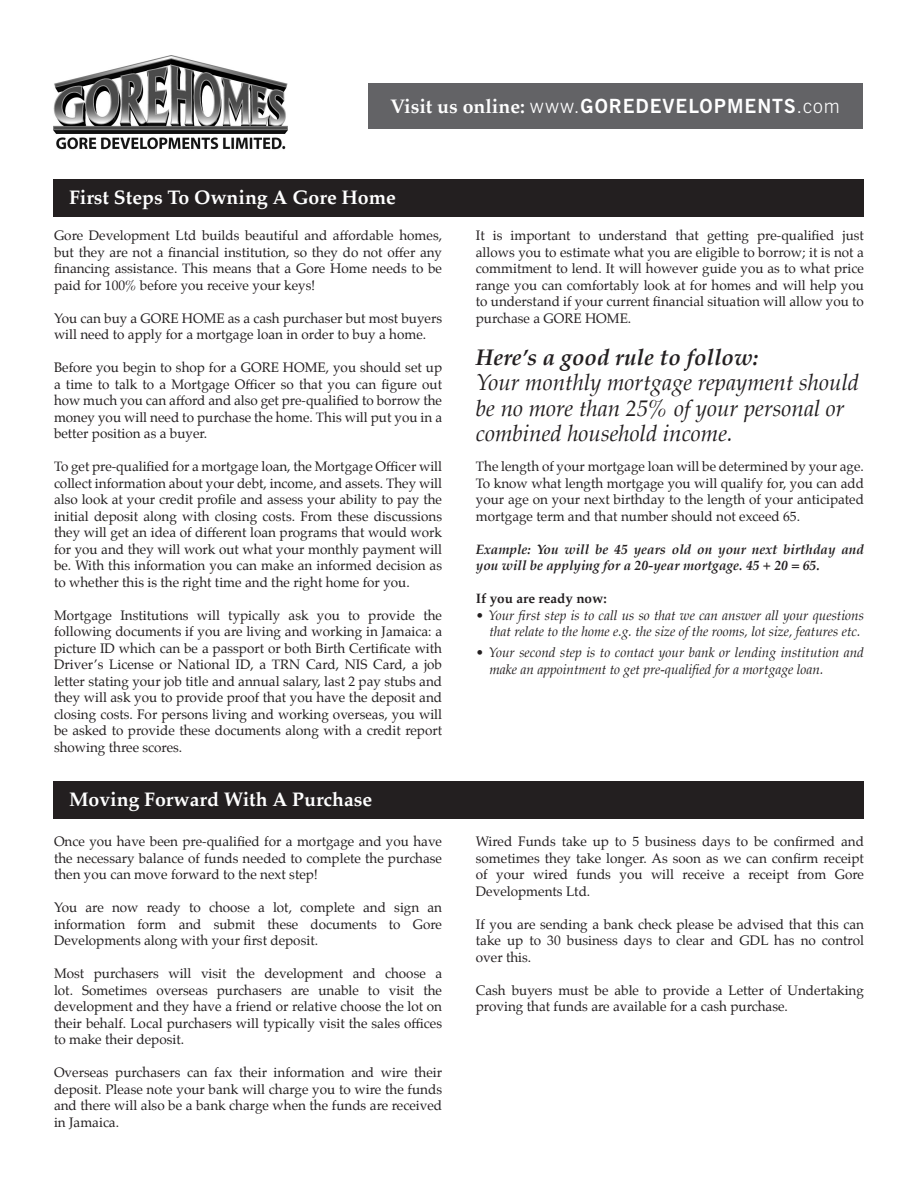
<style>
.page{position:relative;width:918px;height:1188px;background:#fff}
.page>*{position:absolute;margin:0;border:0;box-sizing:border-box;transform-origin:0 0}
.t1{font:italic 22.5px/25.5px "Palatino";color:#231f20}
.t2{font:700 19.5px "Palatino";color:#fff}
.t3{font:700 19.5px "News Gothic BT";letter-spacing:.05em;color:#fff}
.t4{font:13.5px/16.5px "Palatino";color:#231f20;text-align:justify}
.t5{font:italic 13.5px/16.5px "Palatino";color:#231f20;text-align:right}
.t6{font:italic 700 13.5px/16.5px "Palatino";color:#231f20}
.t7{font:700 13.5px "Palatino";color:#231f20}
.s1{font-family:"Palatino"}
.s2{font-weight:300}
.s3{font-weight:700}
.s4{font-style:normal}
</style>
<div class="page">
<div style="left:368px;top:83px;width:495px;height:46px;background:#636366"></div>
<img style="left:54px;top:56px;width:233px;height:94px">
<div style="left:53px;top:179px;width:810px;height:38px;background:#231f20"></div>
<div style="left:53px;top:781px;width:810px;height:38px;background:#231f20"></div>
<p class="t3" style="left:390px;top:94px;width:451px"><span class="s1">Visit us online:</span> <span class="s2">www.</span>GOREDEVELOPMENTS<span class="s2">.com</span></p>
<p class="t2" style="left:69px;top:181px;width:328px">First Steps To Owning A Gore Home</p>
<p class="t4" style="left:54px;top:227px;width:390px">Gore Development Ltd builds beautiful and affordable homes, but they are not a financial institution, so they do not offer any financing assistance. This means that a Gore Home needs to be paid for 100% before you receive your keys!</p>
<p class="t4" style="left:54px;top:310px;width:390px">You can buy a GORE HOME as a cash purchaser but most buyers will need to apply for a mortgage loan in order to buy a home.</p>
<p class="t4" style="left:54px;top:359px;width:390px">Before you begin to shop for a GORE HOME, you should set up a time to talk to a Mortgage Officer so that you can figure out how much you can afford and also get pre-qualified to borrow the money you will need to purchase the home. This will put you in a better position as a buyer.</p>
<p class="t4" style="left:54px;top:458px;width:390px">To get pre-qualified for a mortgage loan, the Mortgage Officer will collect information about your debt, income, and assets. They will also look at your credit profile and assess your ability to pay the initial deposit along with closing costs. From these discussions they will get an idea of different loan programs that would work for you and they will work out what your monthly payment will be. With this information you can make an informed decision as to whether this is the right time and the right home for you.</p>
<p class="t4" style="left:54px;top:607px;width:390px">Mortgage Institutions will typically ask you to provide the following documents if you are living and working in Jamaica: a picture ID which can be a passport or both Birth Certificate with Driver’s License or National ID, a TRN Card, NIS Card, a job letter stating your job title and annual salary, last 2 pay stubs and they will ask you to provide proof that you have the deposit and closing costs. For persons living and working overseas, you will be asked to provide these documents along with a credit report showing three scores.</p>
<p class="t2" style="left:69px;top:783px;width:305px">Moving Forward With A Purchase</p>
<p class="t4" style="left:54px;top:833px;width:390px">Once you have been pre-qualified for a mortgage and you have the necessary balance of funds needed to complete the purchase then you can move forward to the next step!</p>
<p class="t4" style="left:54px;top:899px;width:390px">You are now ready to choose a lot, complete and sign an information form and submit these documents to Gore Developments along with your first deposit.</p>
<p class="t4" style="left:54px;top:965px;width:390px">Most purchasers will visit the development and choose a lot. Sometimes overseas purchasers are unable to visit the development and they have a friend or relative choose the lot on their behalf. Local purchasers will typically visit the sales offices to make their deposit.</p>
<p class="t4" style="left:54px;top:1064px;width:390px">Overseas purchasers can fax their information and wire their deposit. Please note your bank will charge you to wire the funds and there will also be a bank charge when the funds are received in Jamaica.</p>
<p class="t4" style="left:476px;top:227px;width:390px">It is important to understand that getting pre-qualified just allows you to estimate what you are eligible to borrow; it is not a commitment to lend. It will however guide you as to what price range you can comfortably look at for homes and will help you to understand if your current financial situation will allow you to purchase a GORE HOME.</p>
<p class="t1" style="left:476px;top:344px;width:385px"><span class="s3">Here’s a good rule to follow:<br></span>Your monthly mortgage repayment should be no more than 25% of your personal or combined household income.</p>
<p class="t4" style="left:476px;top:458px;width:390px">The length of your mortgage loan will be determined by your age.<br>To know what length mortgage you will qualify for, you can add your age on your next birthday to the length of your anticipated mortgage term and that number should not exceed 65.</p>
<p class="t6" style="left:476px;top:541px;width:390px">Example: You will be 45 years old on your next birthday and you will be applying for a 20-year mortgage. 45 + 20 = 65.</p>
<p class="t7" style="left:476px;top:587px;width:132px">If you are ready now:</p>
<p class="t5" style="left:476px;top:607px;width:390px"><span class="s4">•</span> Your first step is to call us so that we can answer all your questions that relate to the home e.g. the size of the rooms, lot size, features etc.</p>
<p class="t5" style="left:489px;top:644px;width:376px;text-align:left;text-indent:-14px"><span class="s4">•</span> Your second step is to contact your bank or lending institution and make an appointment to get pre-qualified for a mortgage loan.</p>
<p class="t4" style="left:476px;top:833px;width:390px">Wired Funds take up to 5 business days to be confirmed and sometimes they take longer. As soon as we can confirm receipt of your wired funds you will receive a receipt from Gore Developments Ltd.</p>
<p class="t4" style="left:476px;top:916px;width:390px">If you are sending a bank check please be advised that this can take up to 30 business days to clear and GDL has no control over this.</p>
<p class="t4" style="left:476px;top:982px;width:390px">Cash buyers must be able to provide a Letter of Undertaking proving that funds are available for a cash purchase.</p>
</div>
